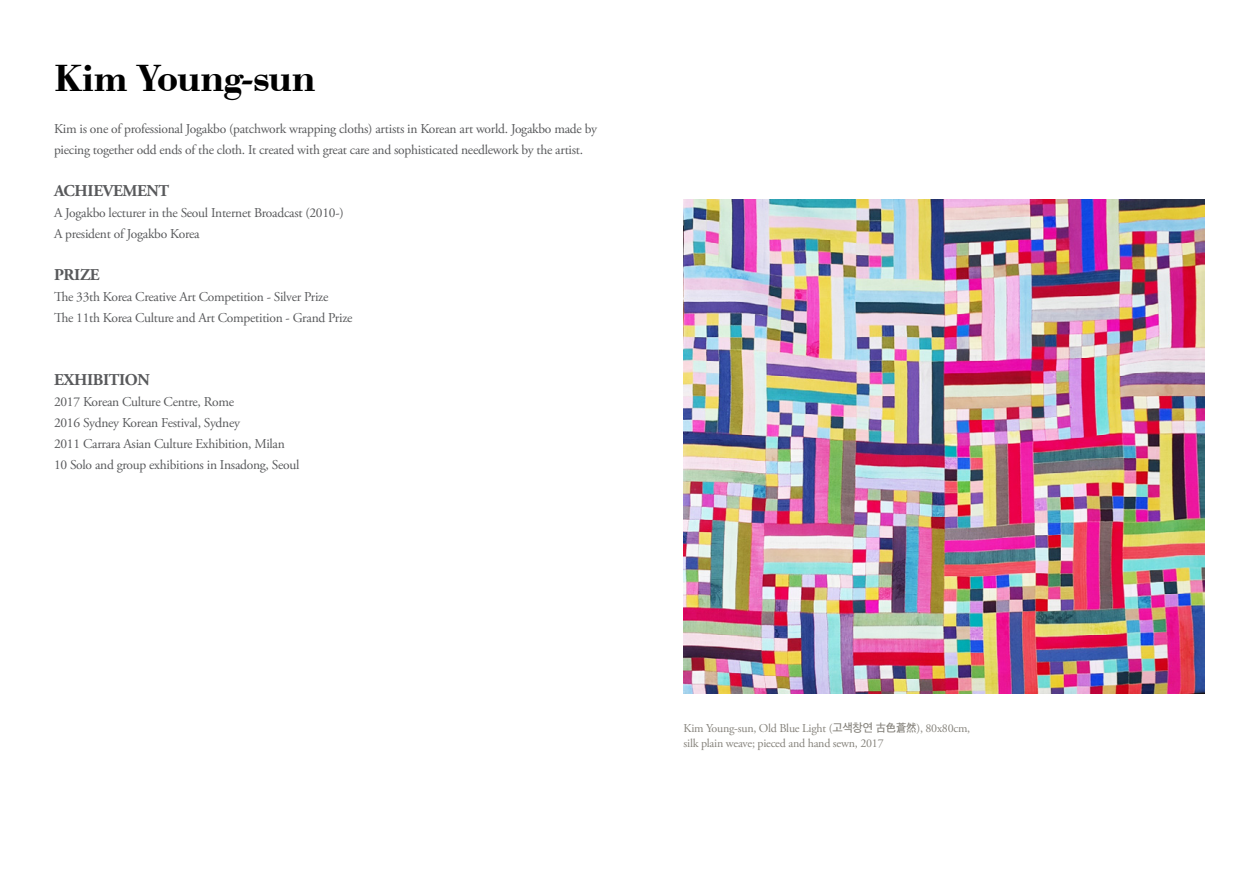
<style>
.page{position:relative;width:1259px;height:893px;background:#fff}
.page>*{position:absolute;margin:0;border:0;box-sizing:border-box;transform-origin:0 0}
.t1{font:39px "Bodoni Bold DTC";letter-spacing:-.025em;color:#000}
.t2{font:700 16.5px "Adobe Garamond Pro";letter-spacing:-.02em;color:#58595b}
.t3{font:13.5px/21px "Adobe Garamond Pro";letter-spacing:-.02em;color:#58595b}
.t4{font:12px/15px "Adobe Garamond Pro";letter-spacing:-.02em;color:#86837c}
.s1{font-family:"Apple SD Gothic Neo";font-weight:500}
</style>
<div class="page">
<img style="left:683px;top:199px;width:522px;height:495px">
<h1 class="t1" style="left:54px;top:54px;width:263px">Kim Young-sun</h1>
<p class="t3" style="left:54px;top:119px;width:544px">Kim is one of professional Jogakbo (patchwork wrapping cloths) artists in Korean art world. Jogakbo made by piecing together odd ends of the cloth. It created with great care and sophisticated needlework by the artist.</p>
<p class="t2" style="left:54px;top:181px;width:117px">ACHIEVEMENT</p>
<p class="t3" style="left:54px;top:203px;width:291px">A Jogakbo lecturer in the Seoul Internet Broadcast (2010-)<br>A president of Jogakbo Korea</p>
<p class="t2" style="left:54px;top:265px;width:47px">PRIZE</p>
<p class="t3" style="left:54px;top:287px;width:300px">The 33th Korea Creative Art Competition - Silver Prize<br>The 11th Korea Culture and Art Competition - Grand Prize</p>
<p class="t2" style="left:54px;top:370px;width:97px">EXHIBITION</p>
<p class="t3" style="left:54px;top:392px;width:247px">2017 Korean Culture Centre, Rome<br>2016 Sydney Korean Festival, Sydney<br>2011 Carrara Asian Culture Exhibition, Milan 10 Solo and group exhibitions in Insadong, Seoul</p>
<p class="t4" style="left:683px;top:721px;width:288px">Kim Young-sun, Old Blue Light (<span class="s1">고색창연 古色蒼然</span>), 80x80cm, silk plain weave; pieced and hand sewn, 2017</p>
</div>
